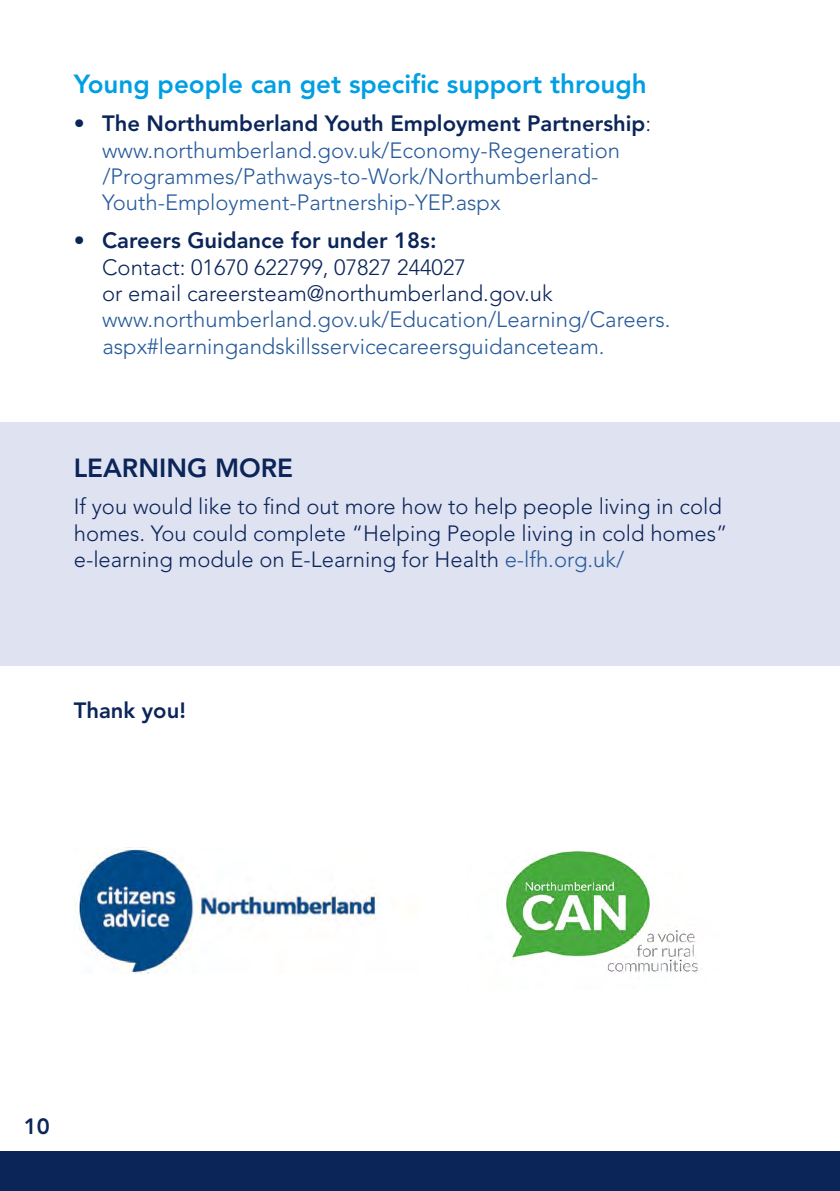
<style>
.page{position:relative;width:840px;height:1191px;background:#fff}
.page>*{position:absolute;margin:0;border:0;box-sizing:border-box;transform-origin:0 0}
.t1{font:800 26px "Avenir LT Std";color:#009fe3}
.t2{font:800 26px "Avenir LT Std";color:#0b2559}
.t3{font:300 22px/26.4px "Avenir LT Std";color:#275b9b}
.t4{font:300 22px/26.4px "Avenir LT Std";color:#0b2559}
.t5{font:800 22px "Avenir LT Std";color:#0b2559}
.s1{color:#0b2559}
.s2{font-weight:800;color:#0b2559}
.s3{font-weight:800}
.s4{color:#275b9b}
</style>
<div class="page">
<div style="left:0;top:422px;width:839px;height:244px;background:#dfe2f1"></div>
<div style="left:0;top:1151px;width:839px;height:40px;background:#0b2559"></div>
<img style="left:75px;top:848px;width:304px;height:125px">
<img style="left:502px;top:851px;width:199px;height:122px">
<p class="t1" style="left:74px;top:69px;width:574px">Young people can get specific support through</p>
<p class="t3" style="left:102px;top:110px;width:550px;text-indent:-28px"><span class="s1">•</span> <span class="s2">The Northumberland Youth Employment Partnership</span><span class="s1">: </span>www.northumberland.gov.uk/Economy-Regeneration /Programmes/Pathways-to-Work/Northumberland-Youth-Employment-Partnership-YEP.aspx</p>
<p class="t4" style="left:102px;top:227px;width:452px;text-indent:-28px">• <span class="s3">Careers Guidance for under 18s:<br></span>Contact: 01670 622799, 07827 244027<br>or email careersteam@northumberland.gov.uk</p>
<p class="t3" style="left:102px;top:307px;width:569px">www.northumberland.gov.uk/Education/Learning/Careers. aspx#learningandskillsservicecareersguidanceteam.</p>
<p class="t2" style="left:74px;top:452px;width:221px">LEARNING MORE</p>
<p class="t4" style="left:74px;top:493px;width:655px">If you would like to find out more how to help people living in cold homes. You could complete “Helping People living in cold homes” e-learning module on E-Learning for Health <span class="s4">e-lfh.org.uk/</span></p>
<p class="t5" style="left:74px;top:697px;width:114px">Thank you!</p>
<p class="t5" style="left:24px;top:1113px;width:28px">10</p>
</div>
